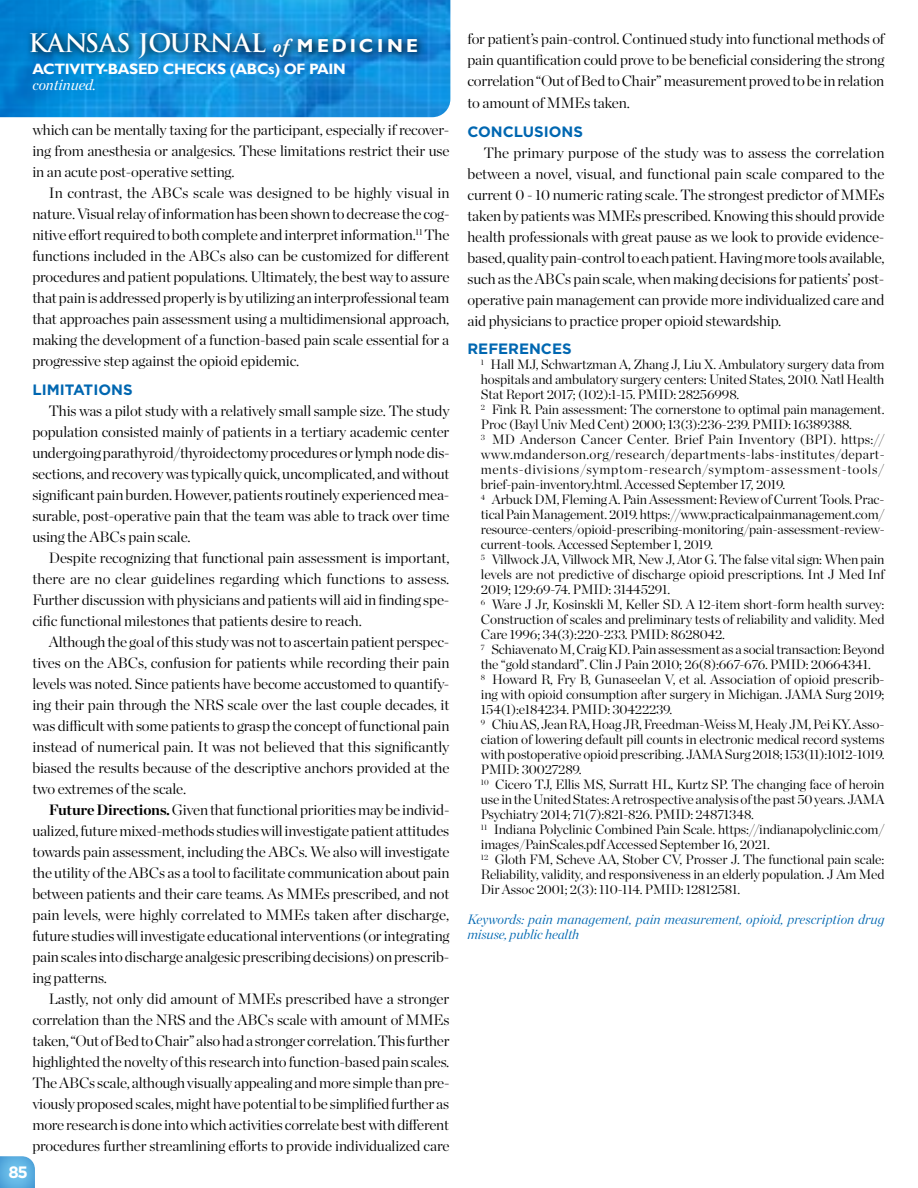
<style>
.page{position:relative;width:918px;height:1188px;background:#fff}
.page>*{position:absolute;margin:0;border:0;box-sizing:border-box;transform-origin:0 0}
.t1{font:700 24.9px "Trajan Pro";color:#fff}
.t2{font:700 16.5px "Gotham";color:#fff}
.t3{font:300 15px/21px "Chronicle Display";letter-spacing:-.01em;color:#000;text-align:justify}
.t4{font:700 15px "Gill Sans";letter-spacing:-.02em;color:#fff}
.t5{font:700 15px "Gotham";color:#0067b1}
.t6{font:italic 15px "Chronicle Display";color:#fff}
.t7{font:300 13.5px/15px "Chronicle Display";letter-spacing:-.01em;color:#000}
.t8{font:italic 300 13.5px/15px "Chronicle Display";color:#0067b1}
.s1{font-family:"Adobe Garamond Pro";font-style:italic;font-size:18.75px}
.s2{font-family:"Gill Sans";font-size:18.75px}
.s3{font-weight:700}
</style>
<div class="page">
<img style="left:0;top:0;width:450px;height:117px">
<svg style="left:0;top:1156px;width:35px;height:32px"></svg>
<svg style="left:26px;top:27px;width:402px;height:41px;background:#107abd"></svg>
<h1 class="t1" style="left:28px;top:28px;width:391px">KANSAS JOURNAL <span class="s1">of</span> <span class="s2">M EDIC I N E</span></h1>
<p class="t4" style="left:32px;top:60px;width:315px">ACTIVITY-BASED CHECKS (ABCs) OF PAIN</p>
<p class="t6" style="left:32px;top:73px;width:65px">continued.</p>
<p class="t3" style="left:32px;top:118px;width:419px">which can be mentally taxing for the participant, especially if recover&shy;ing from anesthesia or analgesics. These limitations restrict their use in an acute post-operative setting.</p>
<p class="t3" style="left:32px;top:181px;width:419px;text-indent:17px">In contrast, the ABCs scale was designed to be highly visual in nature. Visual relay of information has been shown to decrease the cog&shy;nitive effort required to both complete and interpret information.<sup>11</sup> The functions included in the ABCs also can be customized for different procedures and patient populations. Ultimately, the best way to assure that pain is addressed properly is by utilizing an interprofessional team that approaches pain assessment using a multidimensional approach, making the development of a function-based pain scale essential for a progressive step against the opioid epidemic.</p>
<p class="t5" style="left:32px;top:379px;width:102px">LIMITATIONS</p>
<p class="t3" style="left:32px;top:399px;width:419px;text-indent:16px">This was a pilot study with a relatively small sample size. The study population consisted mainly of patients in a tertiary academic center undergoing parathyroid/thyroidectomy procedures or lymph node dis&shy;sections, and recovery was typically quick, uncomplicated, and without significant pain burden. However, patients routinely experienced mea&shy;surable, post-operative pain that the team was able to track over time using the ABCs pain scale.</p>
<p class="t3" style="left:32px;top:546px;width:419px;text-indent:16px">Despite recognizing that functional pain assessment is important, there are no clear guidelines regarding which functions to assess.<br>Further discussion with physicians and patients will aid in finding spe&shy;cific functional milestones that patients desire to reach.</p>
<p class="t3" style="left:32px;top:630px;width:419px;text-indent:16px">Although the goal of this study was not to ascertain patient perspec&shy;tives on the ABCs, confusion for patients while recording their pain levels was noted. Since patients have become accustomed to quantify&shy;ing their pain through the NRS scale over the last couple decades, it was difficult with some patients to grasp the concept of functional pain instead of numerical pain. It was not believed that this significantly biased the results because of the descriptive anchors provided at the two extremes of the scale.</p>
<p class="t3" style="left:32px;top:798px;width:419px;text-indent:16px"><span class="s3">Future Directions.</span> Given that functional priorities may be individ&shy;ualized, future mixed-methods studies will investigate patient attitudes towards pain assessment, including the ABCs. We also will investigate the utility of the ABCs as a tool to facilitate communication about pain between patients and their care teams. As MMEs prescribed, and not pain levels, were highly correlated to MMEs taken after discharge, future studies will investigate educational interventions (or integrating pain scales into discharge analgesic prescribing decisions) on prescrib&shy;ing patterns.</p>
<p class="t3" style="left:32px;top:987px;width:419px;text-indent:16px">Lastly, not only did amount of MMEs prescribed have a stronger correlation than the NRS and the ABCs scale with amount of MMEs taken, “Out of Bed to Chair” also had a stronger correlation. This further highlighted the novelty of this research into function-based pain scales.<br>The ABCs scale, although visually appealing and more simple than pre&shy;viously proposed scales, might have potential to be simplified further as more research is done into which activities correlate best with different procedures further streamlining efforts to provide individualized care</p>
<p class="t2" style="left:8px;top:1161px;width:21px">85</p>
<p class="t3" style="left:467px;top:27px;width:419px">for patient’s pain-control. Continued study into functional methods of pain quantification could prove to be beneficial considering the strong correlation “Out of Bed to Chair” measurement proved to be in relation</p>
<p class="t3" style="left:467px;top:91px;width:164px">to amount of MMEs taken.</p>
<p class="t5" style="left:467px;top:121px;width:117px">CONCLUSIONS</p>
<p class="t3" style="left:467px;top:141px;width:419px;text-indent:16px">The primary purpose of the study was to assess the correlation between a novel, visual, and functional pain scale compared to the current 0 - 10 numeric rating scale. The strongest predictor of MMEs taken by patients was MMEs prescribed. Knowing this should provide health professionals with great pause as we look to provide evidence&shy;based, quality pain-control to each patient. Having more tools available, such as the ABCs pain scale, when making decisions for patients’ post&shy;operative pain management can provide more individualized care and aid physicians to practice proper opioid stewardship.</p>
<p class="t5" style="left:467px;top:339px;width:106px">REFERENCES</p>
<p class="t7" style="left:481px;top:356px;width:405px"><sup>1</sup> Hall MJ, Schwartzman A, Zhang J, Liu X. Ambulatory surgery data from hospitals and ambulatory surgery centers: United States, 2010. Natl Health Stat Report 2017; (102):1-15. PMID: 28256998.<br><sup>2</sup> Fink R. Pain assessment: The cornerstone to optimal pain management.<br>Proc (Bayl Univ Med Cent) 2000; 13(3):236-239. PMID: 16389388.<br><sup>3</sup> MD Anderson Cancer Center. Brief Pain Inventory (BPI). https:// www.mdanderson.org/research/departments-labs-institutes/depart&shy;ments-divisions/symptom-research/symptom-assessment-tools/ brief-pain-inventory.html. Accessed September 17, 2019.<br><sup>4</sup> Arbuck DM, Fleming A. Pain Assessment: Review of Current Tools. Prac&shy;tical Pain Management. 2019. https://www.practicalpainmanagement.com/ resource-centers/opioid-prescribing-monitoring/pain-assessment-review&shy;current-tools. Accessed September 1, 2019.<br><sup>5</sup> Villwock JA, Villwock MR, New J, Ator G. The false vital sign: When pain levels are not predictive of discharge opioid prescriptions. Int J Med Inf 2019; 129:69-74. PMID: 31445291.<br><sup>6</sup> Ware J Jr, Kosinskli M, Keller SD. A 12-item short-form health survey:<br>Construction of scales and preliminary tests of reliability and validity. Med Care 1996; 34(3):220-233. PMID: 8628042.<br><sup>7</sup> Schiavenato M, Craig KD. Pain assessment as a social transaction: Beyond the “gold standard”. Clin J Pain 2010; 26(8):667-676. PMID: 20664341.<br><sup>8</sup> Howard R, Fry B, Gunaseelan V, et al. Association of opioid prescrib&shy;ing with opioid consumption after surgery in Michigan. JAMA Surg 2019; 154(1):e184234. PMID: 30422239.<br><sup>9</sup> Chiu AS, Jean RA, Hoag JR, Freedman-Weiss M, Healy JM, Pei KY. Asso&shy;ciation of lowering default pill counts in electronic medical record systems with postoperative opioid prescribing. JAMA Surg 2018; 153(11):1012-1019.<br>PMID: 30027289.<br><sup>10</sup> Cicero TJ, Ellis MS, Surratt HL, Kurtz SP. The changing face of heroin use in the United States: A retrospective analysis of the past 50 years. JAMA Psychiatry 2014; 71(7):821-826. PMID: 24871348.<br><sup>11</sup> Indiana Polyclinic Combined Pain Scale. https://indianapolyclinic.com/ images/PainScales.pdf Accessed September 16, 2021.<br><sup>12</sup> Gloth FM, Scheve AA, Stober CV, Prosser J. The functional pain scale:<br>Reliability, validity, and responsiveness in an elderly population. J Am Med Dir Assoc 2001; 2(3): 110-114. PMID: 12812581.</p>
<p class="t8" style="left:467px;top:911px;width:419px">Keywords: pain management, pain measurement, opioid, prescription drug misuse, public health</p>
</div>
